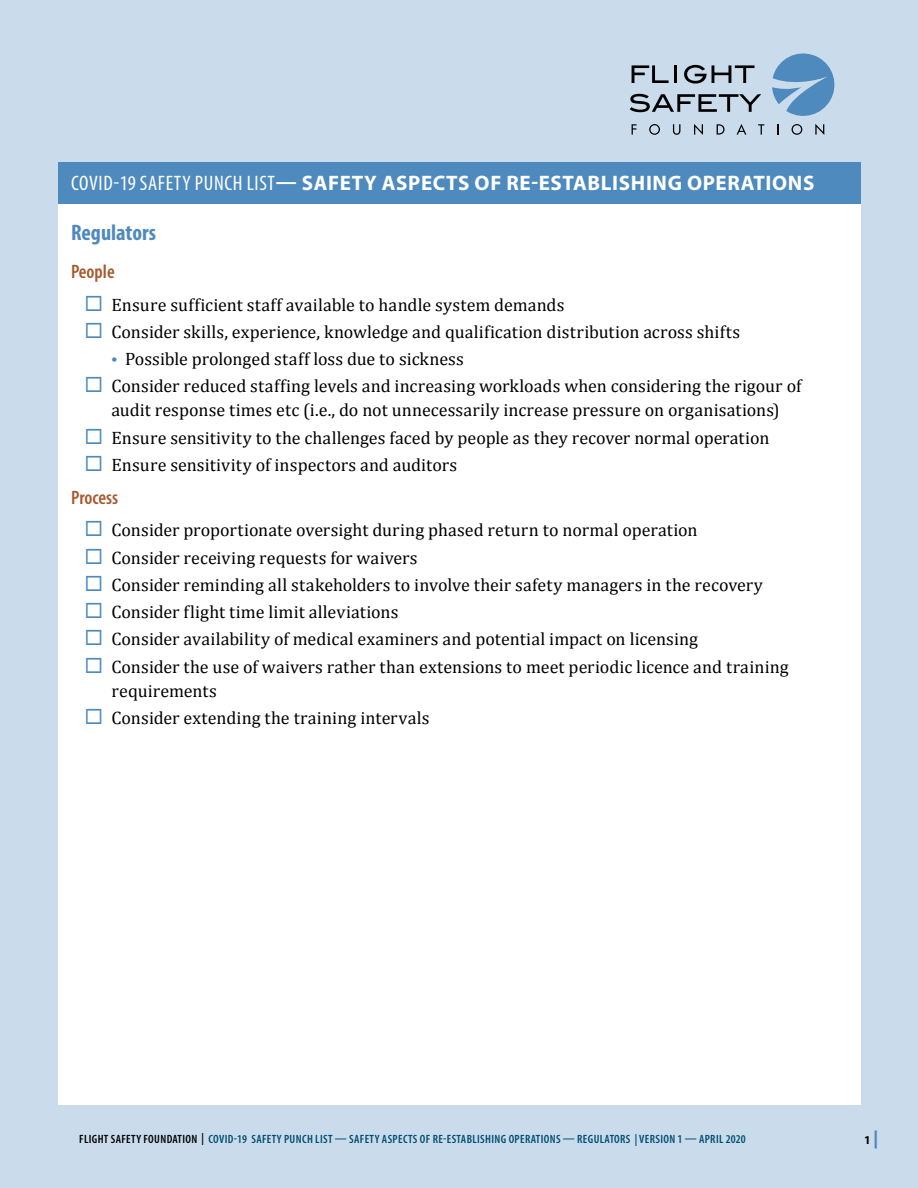
<style>
.page{position:relative;width:918px;height:1188px;background:#cadcec}
.page>*{position:absolute;margin:0;border:0;box-sizing:border-box;transform-origin:0 0}
.t1{font:700 condensed 22.5px "Myriad Pro";color:#4f8abe}
.t2{font:700 21px "Myriad Pro";letter-spacing:.03em;color:#fff}
.t3{font:600 condensed 19.5px "Myriad Pro";color:#a6592d}
.t4{font:18px/24px "Cambria";letter-spacing:.005em;color:#000;text-align:center}
.t5{font:600 condensed 12px "Myriad Pro";letter-spacing:.03em;color:#004d6f}
.t6{font:700 12px "Myriad Pro";color:#000}
.s1{font-weight:400;font-stretch:condensed}
.s2{color:#4f8abe}
.s3{font-family:"Myriad Pro";font-size:21px;color:#4f8abe}
.s4{color:#000}
.s5{font-weight:900;font-size:18px;color:#4f8abe}
</style>
<div class="page">
<div style="left:58px;top:162px;width:802px;height:942px;background:#fff"></div>
<svg style="left:632px;top:65px;width:37px;height:18px"></svg>
<hr style="left:674px;top:65px;width:3px;height:18px;background:#000">
<svg style="left:684px;top:65px;width:71px;height:19px"></svg>
<svg style="left:630px;top:94px;width:131px;height:18px"></svg>
<svg style="left:632px;top:124px;width:5px;height:11px"></svg>
<svg style="left:649px;top:124px;width:11px;height:11px"></svg>
<svg style="left:673px;top:124px;width:7px;height:11px"></svg>
<svg style="left:694px;top:124px;width:9px;height:11px"></svg>
<svg style="left:717px;top:124px;width:8px;height:11px"></svg>
<svg style="left:737px;top:124px;width:9px;height:11px"></svg>
<svg style="left:758px;top:124px;width:6px;height:11px"></svg>
<svg style="left:772px;top:53px;width:63px;height:82px"></svg>
<div style="left:58px;top:162px;width:802px;height:41px;background:#4f8abe"></div>
<p class="t2" style="left:71px;top:169px;width:745px"><span class="s1">COVID-19 SAFETY PUNCH LIST</span>— SAFETY ASPECTS OF RE-ESTABLISHING OPERATIONS</p>
<p class="t1" style="left:71px;top:219px;width:86px">Regulators</p>
<p class="t3" style="left:71px;top:260px;width:45px">People</p>
<p class="t4" style="left:85px;top:292px;width:482px"><span class="s2">◻</span> Ensure sufficient staff available to handle system demands</p>
<p class="t4" style="left:85px;top:320px;width:657px"><span class="s2">◻</span> Consider skills, experience, knowledge and qualification distribution across shifts</p>
<p class="t4" style="left:112px;top:347px;width:354px"><span class="s3">•</span> Possible prolonged staff loss due to sickness</p>
<p class="t4" style="left:85px;top:374px;width:718px"><span class="s2">◻</span> Consider reduced staffing levels and increasing workloads when considering the rigour of audit response times etc (i.e., do not unnecessarily increase pressure on organisations)</p>
<p class="t4" style="left:85px;top:425px;width:686px"><span class="s2">◻</span> Ensure sensitivity to the challenges faced by people as they recover normal operation</p>
<p class="t4" style="left:85px;top:453px;width:374px"><span class="s2">◻</span> Ensure sensitivity of inspectors and auditors</p>
<p class="t3" style="left:71px;top:486px;width:49px">Process</p>
<p class="t4" style="left:85px;top:518px;width:615px"><span class="s2">◻</span> Consider proportionate oversight during phased return to normal operation</p>
<p class="t4" style="left:85px;top:545px;width:335px"><span class="s2">◻</span> Consider receiving requests for waivers</p>
<p class="t4" style="left:85px;top:573px;width:680px"><span class="s2">◻</span> Consider reminding all stakeholders to involve their safety managers in the recovery</p>
<p class="t4" style="left:85px;top:600px;width:315px"><span class="s2">◻</span> Consider flight time limit alleviations</p>
<p class="t4" style="left:85px;top:627px;width:615px"><span class="s2">◻</span> Consider availability of medical examiners and potential impact on licensing</p>
<p class="t4" style="left:112px;top:654px;width:679px;text-align:left;text-indent:-27px"><span class="s2">◻</span> Consider the use of waivers rather than extensions to meet periodic licence and training requirements</p>
<p class="t4" style="left:85px;top:706px;width:347px"><span class="s2">◻</span> Consider extending the training intervals</p>
<p class="t5" style="left:79px;top:1132px;width:668px"><span class="s4">FLIGHT SAFETY FOUNDATION |</span> COVID-19 SAFETY PUNCH LIST — SAFETY ASPECTS OF RE-ESTABLISHING OPERATIONS — REGULATORS | VERSION 1 — APRIL 2020</p>
<p class="t6" style="left:864px;top:1132px;width:16px">1<span class="s5">|</span></p>
</div>
